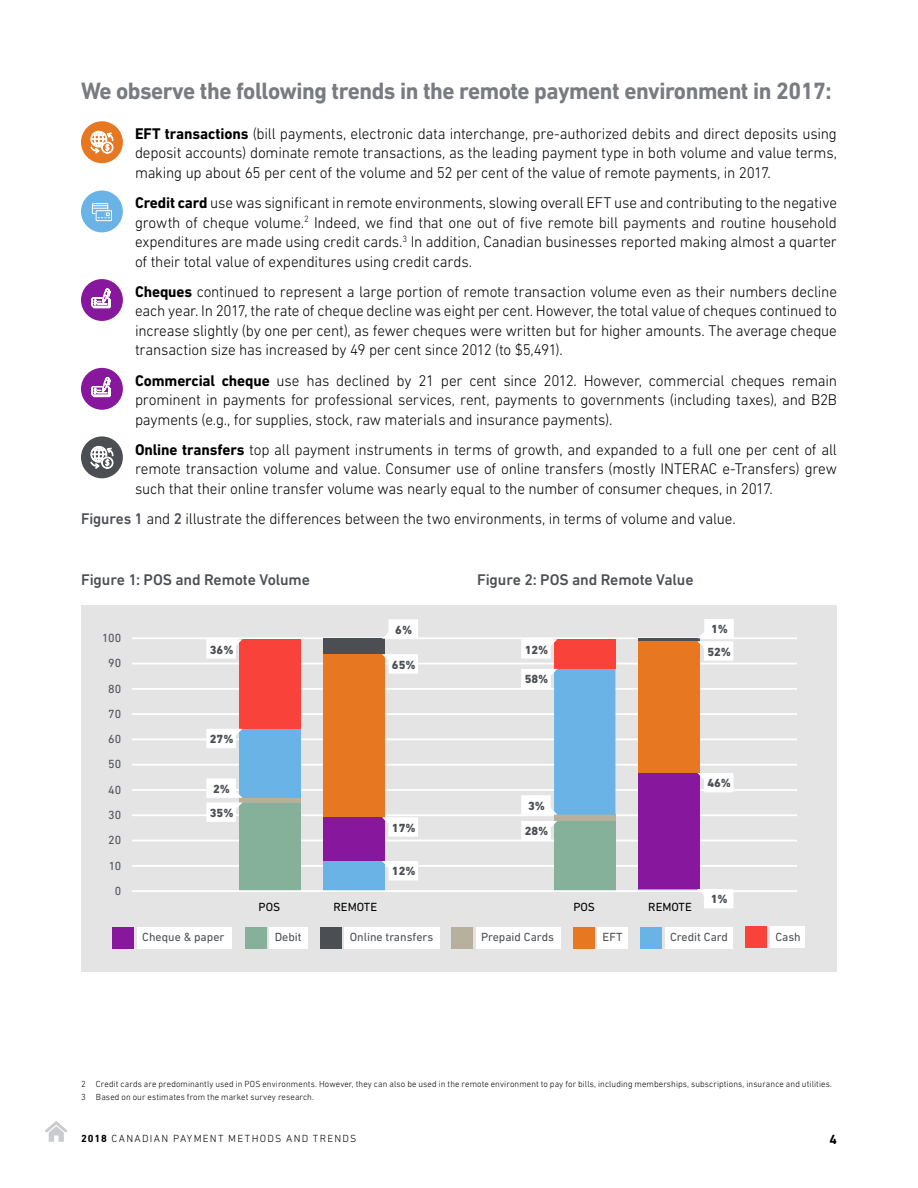
<style>
.page{position:relative;width:918px;height:1188px;background:#fff}
.page>*{position:absolute;margin:0;border:0;box-sizing:border-box;transform-origin:0 0}
.H2___Subhead___Grey{font:700 24px "DIN Next LT Pro";letter-spacing:-.02em;color:#787b7f;scale:.96 1}
.Body{font:300 15.75px/19.5px "DIN Next LT Pro";letter-spacing:-.015em;color:#000;text-align:justify}
.H4___Figure_heading{font:500 15.75px "DIN Next LT Pro";letter-spacing:-.01em;color:#4b4f54}
.t1{font:700 13.5px "DIN Next LT Pro";color:#000}
.t2{font:12px/25.3px "DIN Next LT Pro";color:#4b4f54}
.t3{font:800 12px/22.4px "DIN Next LT Pro";color:#4b4f54}
.t4{font:12px "DIN Next LT Pro";color:#000}
.t5{font:300 10.5px "DIN Next LT Pro";letter-spacing:.12em;color:#000}
.Footnote{font:300 9px "DIN Next LT Pro";letter-spacing:.01em;color:#000}
.s1{font-weight:700}
.s2{font-weight:500;color:#4b4f54}
</style>
<div class="page">
<div style="left:81px;top:121px;width:42px;height:42px;background:#e87722;border-radius:50%"></div>
<svg style="left:90px;top:131px;width:23px;height:23px"></svg>
<div style="left:81px;top:191px;width:42px;height:41px;background:#69b3e7;border-radius:50%"></div>
<svg style="left:92px;top:203px;width:20px;height:18px"></svg>
<div style="left:81px;top:279px;width:42px;height:42px;background:#87189d;border-radius:50%"></div>
<svg style="left:91px;top:288px;width:20px;height:20px"></svg>
<div style="left:81px;top:368px;width:42px;height:42px;background:#87189d;border-radius:50%"></div>
<svg style="left:91px;top:377px;width:20px;height:20px"></svg>
<div style="left:81px;top:436px;width:42px;height:42px;background:#4b4f54;border-radius:50%"></div>
<svg style="left:90px;top:446px;width:23px;height:23px"></svg>
<div style="left:81px;top:605px;width:756px;height:367px;background:#e4e4e5"></div>
<hr style="left:132px;top:840px;width:665px;height:1px;background:#fff">
<hr style="left:132px;top:814px;width:665px;height:2px;background:#fff">
<hr style="left:132px;top:865px;width:665px;height:2px;background:#fff">
<hr style="left:132px;top:764px;width:665px;height:2px;background:#fff">
<hr style="left:132px;top:713px;width:665px;height:2px;background:#fff">
<hr style="left:132px;top:663px;width:665px;height:1px;background:#fff">
<hr style="left:132px;top:739px;width:665px;height:1px;background:#fff">
<hr style="left:132px;top:688px;width:665px;height:2px;background:#fff">
<hr style="left:132px;top:637px;width:665px;height:2px;background:#fff">
<hr style="left:132px;top:789px;width:665px;height:2px;background:#fff">
<div style="left:113px;top:927px;width:21px;height:21px;background:#87189d"></div>
<div style="left:137px;top:927px;width:95px;height:21px;background:#fff"></div>
<div style="left:245px;top:927px;width:21px;height:21px;background:#85b09a"></div>
<div style="left:270px;top:927px;width:38px;height:21px;background:#fff"></div>
<div style="left:320px;top:927px;width:21px;height:21px;background:#4b4f54"></div>
<div style="left:345px;top:927px;width:95px;height:21px;background:#fff"></div>
<div style="left:451px;top:927px;width:22px;height:21px;background:#b7b09c"></div>
<div style="left:476px;top:927px;width:84px;height:21px;background:#fff"></div>
<div style="left:573px;top:927px;width:21px;height:21px;background:#e87722"></div>
<div style="left:598px;top:927px;width:30px;height:21px;background:#fff"></div>
<div style="left:641px;top:927px;width:21px;height:21px;background:#69b3e7"></div>
<div style="left:665px;top:927px;width:68px;height:21px;background:#fff"></div>
<div style="left:746px;top:926px;width:21px;height:21px;background:#f9423a"></div>
<div style="left:770px;top:926px;width:35px;height:21px;background:#fff"></div>
<div style="left:240px;top:803px;width:61px;height:88px;background:#85b09a"></div>
<div style="left:240px;top:798px;width:61px;height:5px;background:#b7b09c"></div>
<div style="left:323px;top:861px;width:62px;height:30px;background:#69b3e7"></div>
<div style="left:240px;top:729px;width:61px;height:69px;background:#69b3e7"></div>
<div style="left:240px;top:639px;width:61px;height:90px;background:#f9423a"></div>
<div style="left:323px;top:817px;width:62px;height:44px;background:#87189d"></div>
<div style="left:323px;top:654px;width:62px;height:163px;background:#e87722"></div>
<div style="left:323px;top:639px;width:62px;height:15px;background:#4b4f54"></div>
<div style="left:554px;top:639px;width:61px;height:30px;background:#f9423a"></div>
<div style="left:638px;top:641px;width:61px;height:132px;background:#e87722"></div>
<hr style="left:638px;top:638px;width:61px;height:3px;background:#4b4f54">
<svg style="left:206px;top:639px;width:37px;height:20px"></svg>
<svg style="left:382px;top:619px;width:36px;height:20px"></svg>
<svg style="left:382px;top:654px;width:36px;height:20px"></svg>
<svg style="left:382px;top:817px;width:36px;height:20px"></svg>
<svg style="left:382px;top:861px;width:36px;height:19px"></svg>
<svg style="left:697px;top:619px;width:37px;height:42px"></svg>
<svg style="left:206px;top:729px;width:36px;height:19px"></svg>
<svg style="left:206px;top:778px;width:37px;height:44px"></svg>
<svg style="left:521px;top:639px;width:36px;height:20px"></svg>
<svg style="left:521px;top:669px;width:212px;height:239px"></svg>
<hr style="left:132px;top:890px;width:665px;height:2px;background:#fff">
<svg style="left:45px;top:1121px;width:22px;height:21px"></svg>
<p class="H2___Subhead___Grey" style="left:81px;top:77px;width:783px">We observe the following trends in the remote payment environment in 2017:</p>
<p class="Body" style="left:135px;top:123px;width:703px"><span class="s1">EFT transactions</span> (bill payments, electronic data interchange, pre-authorized debits and direct deposits using deposit accounts) dominate remote transactions, as the leading payment type in both volume and value terms, making up about 65 per cent of the volume and 52 per cent of the value of remote payments, in 2017.</p>
<p class="Body" style="left:135px;top:193px;width:704px"><span class="s1">Credit card</span> use was significant in remote environments, slowing overall EFT use and contributing to the negative growth of cheque volume.<sup>2</sup> Indeed, we find that one out of five remote bill payments and routine household expenditures are made using credit cards.<sup>3</sup> In addition, Canadian businesses reported making almost a quarter of their total value of expenditures using credit cards.</p>
<p class="Body" style="left:135px;top:282px;width:704px"><span class="s1">Cheques</span> continued to represent a large portion of remote transaction volume even as their numbers decline each year. In 2017, the rate of cheque decline was eight per cent. However, the total value of cheques continued to increase slightly (by one per cent), as fewer cheques were written but for higher amounts. The average cheque transaction size has increased by 49 per cent since 2012 (to $5,491).</p>
<p class="Body" style="left:135px;top:370px;width:703px"><span class="s1">Commercial cheque</span> use has declined by 21 per cent since 2012. However, commercial cheques remain prominent in payments for professional services, rent, payments to governments (including taxes), and B2B payments (e.g., for supplies, stock, raw materials and insurance payments).</p>
<p class="Body" style="left:135px;top:440px;width:704px"><span class="s1">Online transfers</span> top all payment instruments in terms of growth, and expanded to a full one per cent of all remote transaction volume and value. Consumer use of online transfers (mostly INTERAC e-Transfers) grew such that their online transfer volume was nearly equal to the number of consumer cheques, in 2017.</p>
<p class="Body" style="left:81px;top:509px;width:656px"><span class="s2">Figures 1</span> and <span class="s2">2</span> illustrate the differences between the two environments, in terms of volume and value.</p>
<p class="H4___Figure_heading" style="left:81px;top:570px;width:230px">Figure 1: POS and Remote Volume</p>
<p class="H4___Figure_heading" style="left:477px;top:570px;width:218px">Figure 2: POS and Remote Value</p>
<p class="t2" style="left:102px;top:625px;width:21px">100</p>
<p class="t2" style="left:108px;top:650px;width:15px">90</p>
<p class="t2" style="left:108px;top:676px;width:15px">80</p>
<p class="t2" style="left:108px;top:701px;width:15px">70</p>
<p class="t2" style="left:108px;top:726px;width:15px">60</p>
<p class="t2" style="left:108px;top:751px;width:15px">50</p>
<p class="t2" style="left:108px;top:777px;width:15px">40</p>
<p class="t2" style="left:108px;top:802px;width:15px">30</p>
<p class="t2" style="left:108px;top:827px;width:15px">20<br>10</p>
<p class="t2" style="left:115px;top:878px;width:8px">0</p>
<p class="t3" style="left:210px;top:638px;width:25px">36%</p>
<p class="t3" style="left:210px;top:728px;width:25px">27%</p>
<p class="t3" style="left:210px;top:777px;width:25px;line-height:24px">2%<br>35%</p>
<p class="t3" style="left:395px;top:618px;width:18px">6%</p>
<p class="t3" style="left:392px;top:653px;width:25px">65%</p>
<p class="t3" style="left:392px;top:816px;width:25px">17%</p>
<p class="t3" style="left:392px;top:860px;width:25px">12%</p>
<p class="t3" style="left:525px;top:638px;width:25px">12%</p>
<p class="t3" style="left:525px;top:668px;width:25px">58%</p>
<p class="t3" style="left:525px;top:793px;width:25px;line-height:25.8px">3%<br>28%</p>
<p class="t4" style="left:259px;top:900px;width:23px">POS</p>
<p class="t4" style="left:334px;top:900px;width:45px">REMOTE</p>
<p class="t4" style="left:573px;top:900px;width:23px">POS</p>
<p class="t4" style="left:648px;top:900px;width:45px">REMOTE</p>
<p class="t3" style="left:707px;top:618px;width:25px;text-align:center">1%<br>52%</p>
<p class="t3" style="left:707px;top:772px;width:25px">46%</p>
<p class="t3" style="left:711px;top:888px;width:18px">1%</p>
<p class="t2" style="left:142px;top:924px;width:84px">Cheque &amp; paper</p>
<p class="t2" style="left:275px;top:924px;width:28px">Debit</p>
<p class="t2" style="left:350px;top:924px;width:85px">Online transfers</p>
<p class="t2" style="left:481px;top:924px;width:75px">Prepaid Cards</p>
<p class="t2" style="left:603px;top:924px;width:21px">EFT</p>
<p class="t2" style="left:670px;top:924px;width:59px">Credit Card</p>
<p class="t2" style="left:775px;top:924px;width:27px">Cash</p>
<p class="Footnote" style="left:81px;top:1078px;width:753px">2 Credit cards are predominantly used in POS environments. However, they can also be used in the remote environment to pay for bills, including memberships, subscriptions, insurance and utilities.</p>
<p class="Footnote" style="left:81px;top:1092px;width:235px">3 Based on our estimates from the market survey research.</p>
<p class="t5" style="left:81px;top:1132px;width:277px"><span class="s1">2018</span> CANADIAN PAYMENT METHODS AND TRENDS</p>
<p class="t1" style="left:829px;top:1132px;width:9px">4</p>
</div>
